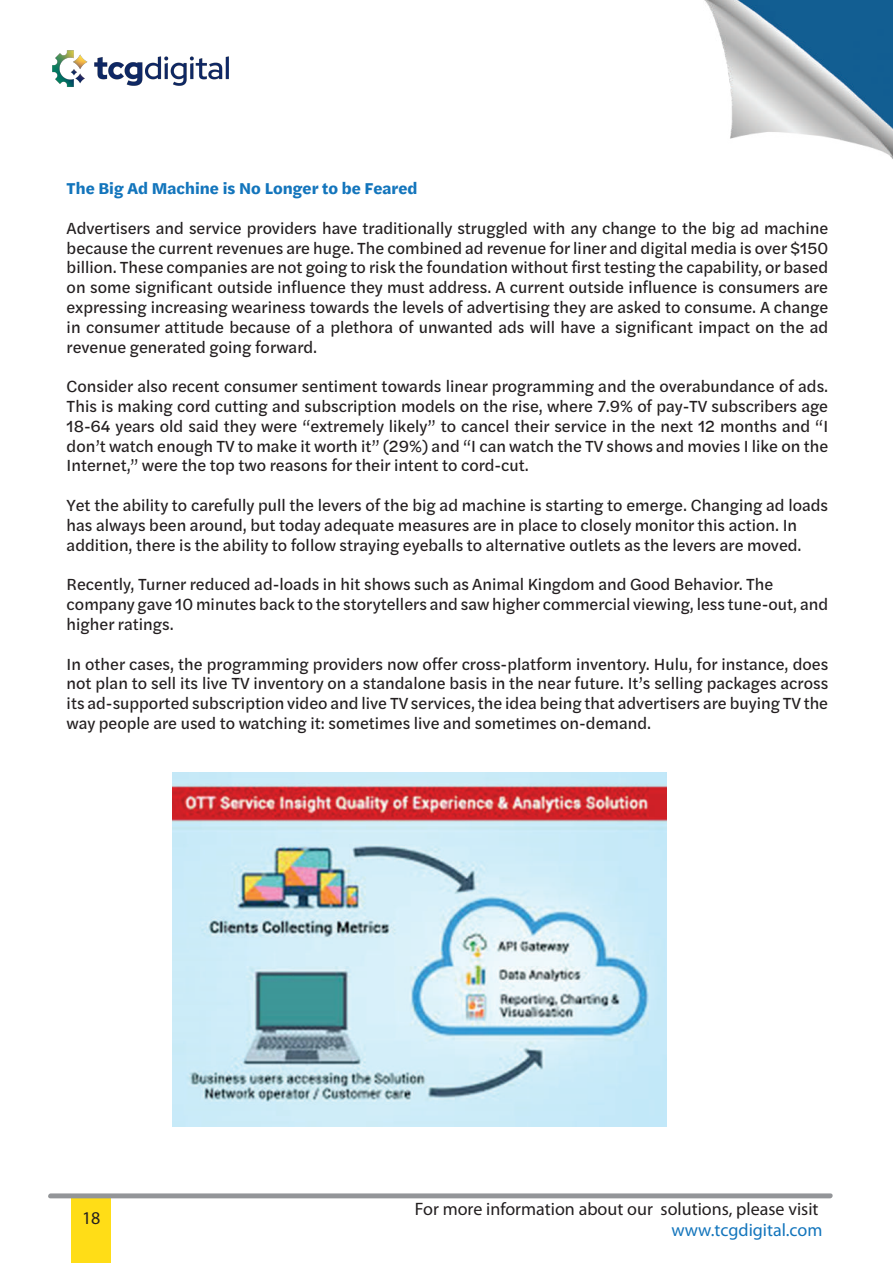
<style>
.page{position:relative;width:893px;height:1263px;background:#fff}
.page>*{position:absolute;margin:0;border:0;box-sizing:border-box;transform-origin:0 0}
.t1{font:18px "Myriad Pro";color:#231f20}
.t2{font:18px "Myriad Pro";color:#1375bc}
.t3{font:16.5px/19.8px "Halyard Text";color:#231f20;text-align:justify}
.t4{font:700 16.5px "Halyard Text";color:#1375bc}
</style>
<div class="page">
<div style="left:71px;top:1197px;width:39px;height:66px;background:#ffdd17"></div>
<img style="left:704px;top:0;width:189px;height:159px">
<img style="left:52px;top:50px;width:176px;height:37px">
<svg style="left:48px;top:1193px;width:785px;height:5px;background:#9c9ea1"></svg>
<img style="left:172px;top:772px;width:495px;height:355px">
<p class="t4" style="left:67px;top:176px;width:352px">The Big Ad Machine is No Longer to be Feared</p>
<p class="t3" style="left:67px;top:217px;width:763px">Advertisers and service providers have traditionally struggled with any change to the big ad machine because the current revenues are huge. The combined ad revenue for liner and digital media is over $150 billion. These companies are not going to risk the foundation without first testing the capability, or based on some significant outside influence they must address. A current outside influence is consumers are expressing increasing weariness towards the levels of advertising they are asked to consume. A change in consumer attitude because of a plethora of unwanted ads will have a significant impact on the ad revenue generated going forward.</p>
<p class="t3" style="left:67px;top:376px;width:763px">Consider also recent consumer sentiment towards linear programming and the overabundance of ads.<br>This is making cord cutting and subscription models on the rise, where 7.9% of pay-TV subscribers age 18-64 years old said they were “extremely likely” to cancel their service in the next 12 months and “I don’t watch enough TV to make it worth it” (29%) and “I can watch the TV shows and movies I like on the Internet,” were the top two reasons for their intent to cord-cut.</p>
<p class="t3" style="left:67px;top:495px;width:763px;text-align:left">Yet the ability to carefully pull the levers of the big ad machine is starting to emerge. Changing ad loads has always been around, but today adequate measures are in place to closely monitor this action. In addition, there is the ability to follow straying eyeballs to alternative outlets as the levers are moved.</p>
<p class="t3" style="left:67px;top:574px;width:763px;text-align:left">Recently, Turner reduced ad-loads in hit shows such as Animal Kingdom and Good Behavior. The company gave 10 minutes back to the storytellers and saw higher commercial viewing, less tune-out, and higher ratings.</p>
<p class="t3" style="left:67px;top:653px;width:763px">In other cases, the programming providers now offer cross-platform inventory. Hulu, for instance, does not plan to sell its live TV inventory on a standalone basis in the near future. It’s selling packages across its ad-supported subscription video and live TV services, the idea being that advertisers are buying TV the way people are used to watching it: sometimes live and sometimes on-demand.</p>
<p class="t1" style="left:82px;top:1207px;width:20px">18</p>
<p class="t1" style="left:415px;top:1197px;width:405px">For more information about our solutions, please visit</p>
<p class="t2" style="left:671px;top:1219px;width:152px">www.tcgdigital.com</p>
</div>
